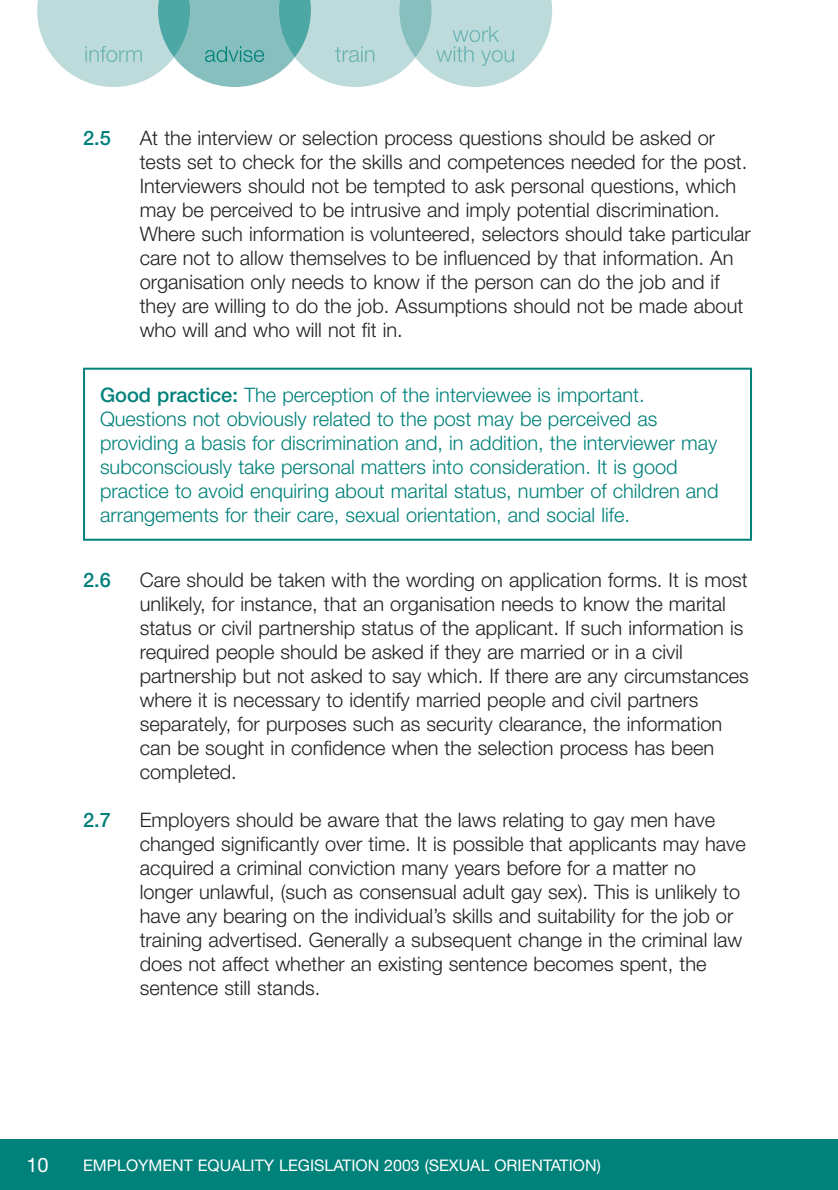
<style>
.page{position:relative;width:838px;height:1190px;background:#fff}
.page>*{position:absolute;margin:0;border:0;box-sizing:border-box;transform-origin:0 0}
.t1{font:300 20px/24px "Helvetica Neue";color:#231f20}
.t2{font:300 20px/24px "Helvetica Neue";color:#00817a}
.t3{font:500 20px "Helvetica Neue";color:#00817a}
.t4{font:20px "Helvetica Neue";color:#fff}
.t5{font:16px "Helvetica Neue";color:#fff}
.s1{font-weight:500}
</style>
<div class="page">
<div style="left:0;top:1140px;width:837px;height:50px;background:#00817a"></div>
<svg style="left:37px;top:0;width:515px;height:87px;background:#b0d5d4"></svg>
<div style="left:83px;top:368px;width:669px;height:173px;border:2px solid #00817a"></div>
<p class="t3" style="left:83px;top:130px;width:29px">2.5</p>
<p class="t1" style="left:140px;top:127px;width:613px">At the interview or selection process questions should be asked or tests set to check for the skills and competences needed for the post.<br>Interviewers should not be tempted to ask personal questions, which may be perceived to be intrusive and imply potential discrimination.<br>Where such information is volunteered, selectors should take particular care not to allow themselves to be influenced by that information. An organisation only needs to know if the person can do the job and if they are willing to do the job. Assumptions should not be made about who will and who will not fit in.</p>
<p class="t2" style="left:100px;top:384px;width:620px"><span class="s1">Good practice:</span> The perception of the interviewee is important.<br>Questions not obviously related to the post may be perceived as providing a basis for discrimination and, in addition, the interviewer may subconsciously take personal matters into consideration. It is good practice to avoid enquiring about marital status, number of children and arrangements for their care, sexual orientation, and social life.</p>
<p class="t3" style="left:83px;top:572px;width:29px">2.6</p>
<p class="t1" style="left:140px;top:569px;width:611px">Care should be taken with the wording on application forms. It is most unlikely, for instance, that an organisation needs to know the marital status or civil partnership status of the applicant. If such information is required people should be asked if they are married or in a civil partnership but not asked to say which. If there are any circumstances where it is necessary to identify married people and civil partners separately, for purposes such as security clearance, the information can be sought in confidence when the selection process has been completed.</p>
<p class="t3" style="left:83px;top:812px;width:29px">2.7</p>
<p class="t1" style="left:140px;top:809px;width:608px">Employers should be aware that the laws relating to gay men have changed significantly over time. It is possible that applicants may have acquired a criminal conviction many years before for a matter no longer unlawful, (such as consensual adult gay sex). This is unlikely to have any bearing on the individual’s skills and suitability for the job or training advertised. Generally a subsequent change in the criminal law does not affect whether an existing sentence becomes spent, the sentence still stands.</p>
<p class="t4" style="left:26px;top:1158px;width:24px">10</p>
<p class="t5" style="left:83px;top:1159px;width:519px">EMPLOYMENT EQUALITY LEGISLATION 2003 (SEXUAL ORIENTATION)</p>
</div>
